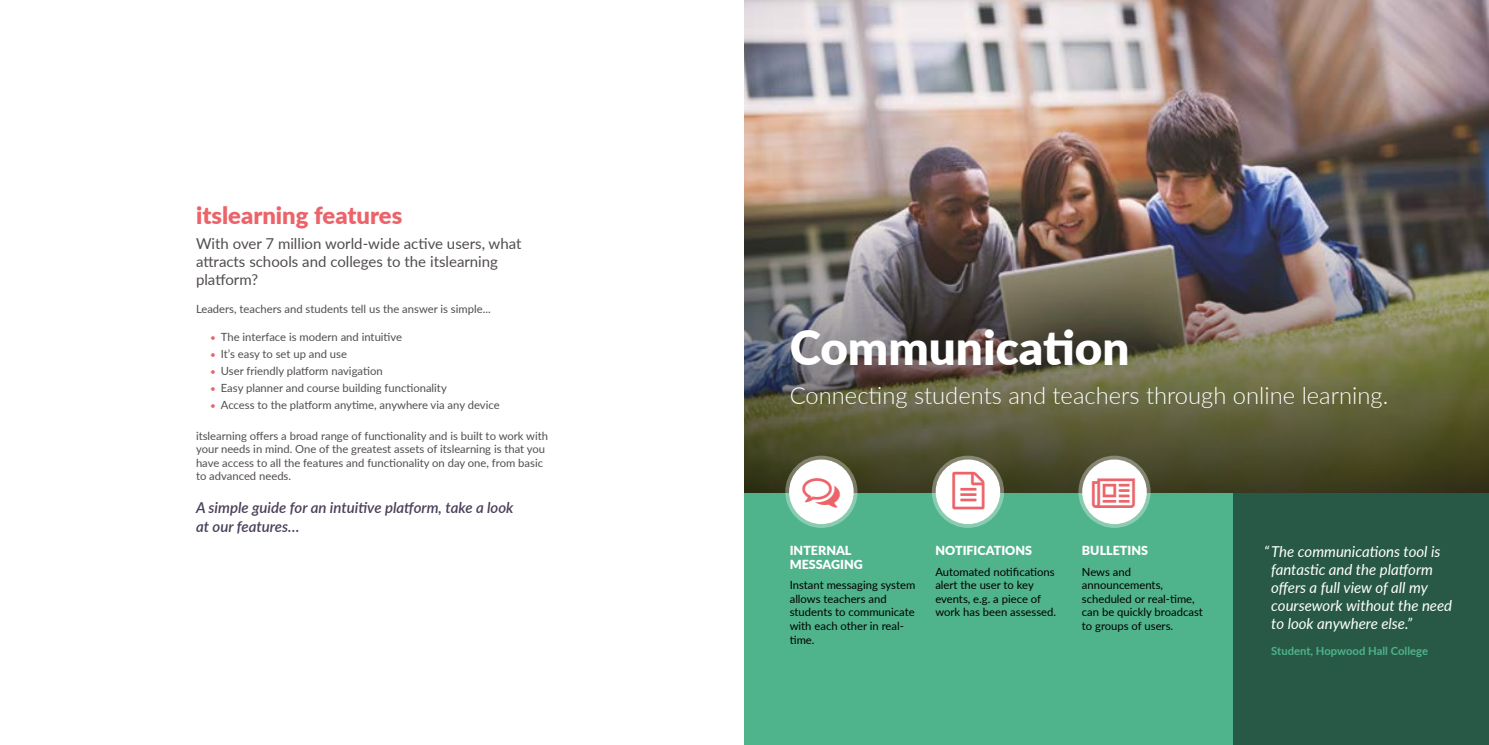
<style>
.page{position:relative;width:1489px;height:745px;background:#fff}
.page>*{position:absolute;margin:0;border:0;box-sizing:border-box;transform-origin:0 0}
.t1{font:900 47.5px "Lato";color:#fff}
.t2{font:300 23.75px "Lato";color:#fff}
.t3{font:900 23.75px "Lato";color:#ec646a}
.t4{font:italic 15px/18px "Lato";color:#fff}
.t5{font:15px/18px "Lato";color:#514d4c}
.t6{font:italic 600 15px/18.8px "Lato";color:#493f59}
.t7{font:900 12.5px/13.8px "Lato";color:#fff}
.t8{font:11.25px/13.5px "Lato";color:#514d4c}
.t9{font:11.25px/13.5px "Lato";color:#000}
.t10{font:700 11.25px "Lato";color:#4fb38c}
.s1{font-size:10px;color:#ec646a}
</style>
<div class="page">
<img style="left:744px;top:0;width:744px;height:202px">
<img style="left:744px;top:202px;width:744px;height:291px">
<div style="left:744px;top:493px;width:744px;height:251px;background:#4fb38c"></div>
<div style="left:789px;top:459px;width:64px;height:65px;background:#fff;border-radius:50%"></div>
<div style="left:785px;top:455px;width:72px;height:72px;border:4px solid #fff;border-radius:50%"></div>
<div style="left:935px;top:459px;width:65px;height:65px;background:#fff;border-radius:50%"></div>
<div style="left:931px;top:455px;width:73px;height:72px;border:4px solid #fff;border-radius:50%"></div>
<div style="left:1082px;top:459px;width:64px;height:65px;background:#fff;border-radius:50%"></div>
<div style="left:1078px;top:455px;width:72px;height:72px;border:4px solid #fff;border-radius:50%"></div>
<div style="left:1233px;top:493px;width:255px;height:251px;background:#275946"></div>
<h2 class="t3" style="left:196px;top:197px;width:208px">itslearning features</h2>
<h3 class="t5" style="left:196px;top:234px;width:327px">With over 7 million world-wide active users, what attracts schools and colleges to the itslearning platform?</h3>
<p class="t8" style="left:196px;top:301px;width:296px">Leaders, teachers and students tell us the answer is simple...</p>
<p class="t8" style="left:210px;top:329px;width:193px"><span class="s1">•</span> The interface is modern and intuitive</p>
<p class="t8" style="left:210px;top:346px;width:138px"><span class="s1">•</span> It’s easy to set up and use</p>
<p class="t8" style="left:210px;top:363px;width:174px"><span class="s1">•</span> User friendly platform navigation</p>
<p class="t8" style="left:210px;top:380px;width:238px"><span class="s1">•</span> Easy planner and course building functionality</p>
<p class="t8" style="left:210px;top:397px;width:291px"><span class="s1">•</span> Access to the platform anytime, anywhere via any device</p>
<p class="t8" style="left:196px;top:428px;width:353px">itslearning offers a broad range of functionality and is built to work with your needs in mind. One of the greatest assets of itslearning is that you have access to all the features and functionality on day one, from basic to advanced needs.</p>
<h3 class="t6" style="left:196px;top:497px;width:319px">A simple guide for an intuitive platform, take a look at our features…</h3>
<h1 class="t1" style="left:789px;top:311px;width:341px">Communication</h1>
<h2 class="t2" style="left:789px;top:378px;width:600px">Connecting students and teachers through online learning.</h2>
<p class="t7" style="left:789px;top:542px;width:75px">INTERNAL<br>MESSAGING</p>
<p class="t9" style="left:789px;top:577px;width:127px">Instant messaging system allows teachers and students to communicate with each other in real&shy;time.</p>
<p class="t7" style="left:935px;top:542px;width:98px">NOTIFICATIONS</p>
<p class="t9" style="left:935px;top:564px;width:122px">Automated notifications alert the user to key events, e.g. a piece of work has been assessed.</p>
<p class="t7" style="left:1081px;top:542px;width:68px">BULLETINS</p>
<p class="t9" style="left:1081px;top:564px;width:122px">News and announcements, scheduled or real-time, can be quickly broadcast to groups of users.</p>
<h3 class="t4" style="left:1271px;top:541px;width:182px;text-indent:-7px">“The communications tool is fantastic and the platform offers a full view of all my coursework without the need to look anywhere else.”</h3>
<p class="t10" style="left:1271px;top:642px;width:158px">Student, Hopwood Hall College</p>
</div>
